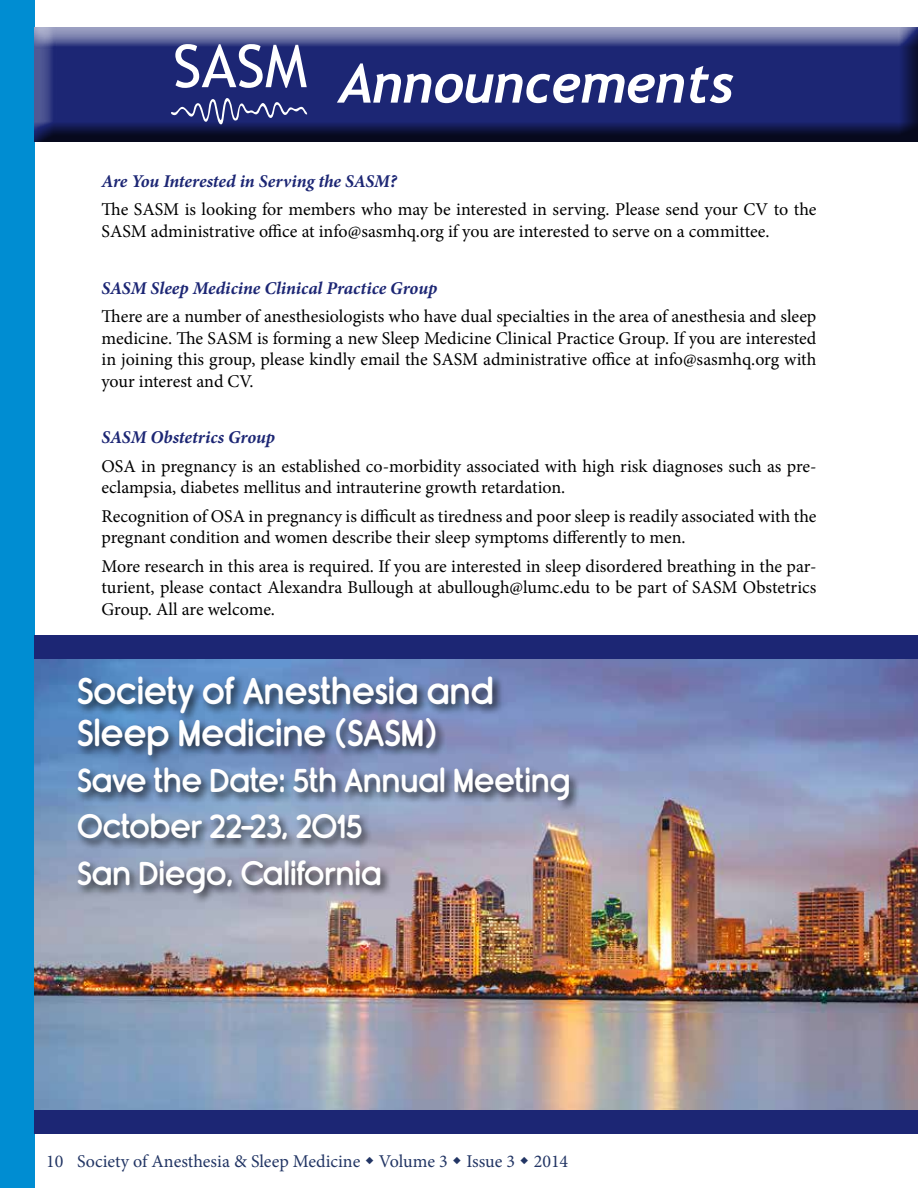
<style>
.page{position:relative;width:918px;height:1188px;background:#fff}
.page>*{position:absolute;margin:0;border:0;box-sizing:border-box;transform-origin:0 0}
.t1{font:italic 700 54px "Trebuchet";color:#fff}
.t2{font:35.25px/42.3px "Rimouski Sb";color:#fff}
.t3{font:31.5px/46.2px "Rimouski Sb";color:#fff}
.t4{font:18px/21.6px "Minion Pro";color:#000}
.t5{font:italic 700 18px "Minion Pro";letter-spacing:-.005em;color:#1c2674}
.t6{font:18px "Minion Pro";color:#223564}
</style>
<div class="page">
<div style="left:0;top:0;width:34px;height:1188px;background:#008dd2"></div>
<img style="left:34px;top:658px;width:884px;height:453px">
<div style="left:33px;top:27px;width:885px;height:118px;background:#000;opacity:.75"></div>
<svg style="left:175px;top:44px;width:132px;height:44px"></svg>
<svg style="left:171px;top:98px;width:136px;height:27px"></svg>
<div style="left:76px;top:674px;width:505px;height:231px;background:#000;opacity:.75"></div>
<div style="left:34px;top:635px;width:884px;height:23px;background:#1c2674"></div>
<div style="left:34px;top:1111px;width:884px;height:23px;background:#1c2674"></div>
<h1 class="t1" style="left:339px;top:51px;width:396px">Announcements</h1>
<p class="t5" style="left:102px;top:168px;width:297px">Are You Interested in Serving the SASM?</p>
<p class="t4" style="left:102px;top:199px;width:717px">The SASM is looking for members who may be interested in serving. Please send your CV to the<br>SASM administrative office at info@sasmhq.org if you are interested to serve on a committee.</p>
<p class="t5" style="left:102px;top:275px;width:337px">SASM Sleep Medicine Clinical Practice Group</p>
<p class="t4" style="left:102px;top:306px;width:717px;text-align:justify">There are a number of anesthesiologists who have dual specialties in the area of anesthesia and sleep medicine. The SASM is forming a new Sleep Medicine Clinical Practice Group. If you are interested in joining this group, please kindly email the SASM administrative office at info@sasmhq.org with your interest and CV.</p>
<p class="t5" style="left:102px;top:425px;width:175px">SASM Obstetrics Group</p>
<p class="t4" style="left:102px;top:455px;width:717px">OSA in pregnancy is an established co-morbidity associated with high risk diagnoses such as pre&shy;eclampsia, diabetes mellitus and intrauterine growth retardation.</p>
<p class="t4" style="left:102px;top:505px;width:717px">Recognition of OSA in pregnancy is difficult as tiredness and poor sleep is readily associated with the pregnant condition and women describe their sleep symptoms differently to men.</p>
<p class="t4" style="left:102px;top:555px;width:716px;text-align:justify">More research in this area is required. If you are interested in sleep disordered breathing in the par&shy;turient, please contact Alexandra Bullough at abullough@lumc.edu to be part of SASM Obstetrics Group. All are welcome.</p>
<h2 class="t2" style="left:77px;top:671px;width:418px">Society of Anesthesia and<br>Sleep Medicine (SASM)</h2>
<h3 class="t3" style="left:77px;top:758px;width:495px">Save the Date: 5th Annual Meeting<br>October 22-23, 2015<br>San Diego, California</h3>
<p class="t6" style="left:46px;top:1150px;width:524px">10 Society of Anesthesia &amp; Sleep Medicine Volume 3 Issue 3 2014</p>
</div>
